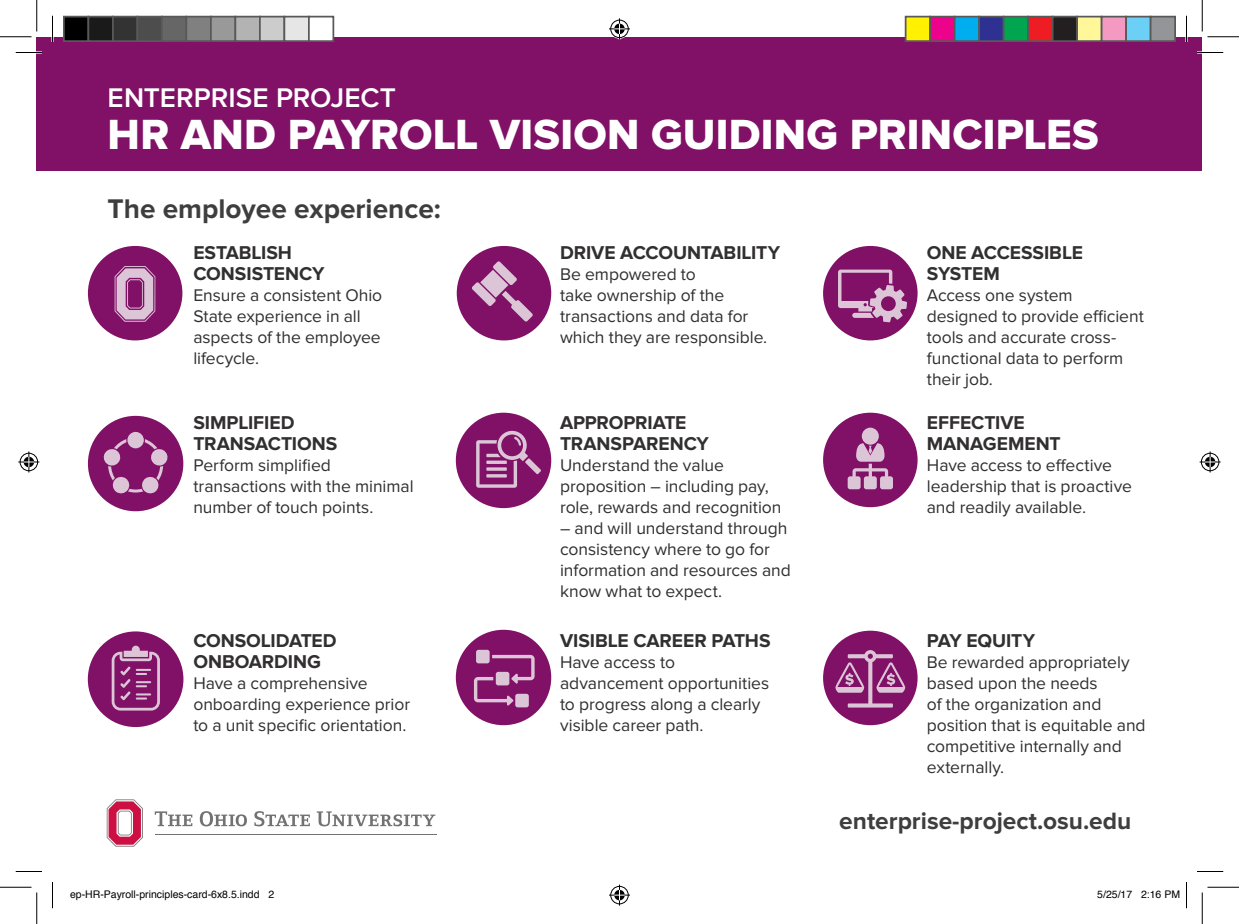
<style>
.page{position:relative;width:1239px;height:924px;background:#fff}
.page>*{position:absolute;margin:0;border:0;box-sizing:border-box;transform-origin:0 0}
.t1{font:43.75px "Proxima Nova Extrabld";letter-spacing:.005em;color:#fff}
.t2{font:700 28px "Proxima Nova";color:#3e3e3f}
.t3{font:600 28px "Proxima Nova";color:#fff}
.t4{font:700 24.5px "Proxima Nova";color:#3e3e3f}
.t5{font:700 19.25px/21px "Proxima Nova";letter-spacing:-.005em;color:#312f30}
.t6{font:17.5px/21px "Proxima Nova";letter-spacing:-.005em;color:#312f30}
.t7{font:10.5px "Helvetica";color:#000}
</style>
<div class="page">
<div style="left:37px;top:37px;width:1165px;height:134px;background:#811067"></div>
<hr style="left:155px;top:834px;width:281px;height:1px;background:#717271">
<svg style="left:107px;top:799px;width:36px;height:48px"></svg>
<svg style="left:155px;top:811px;width:37px;height:15px"></svg>
<svg style="left:200px;top:811px;width:47px;height:15px"></svg>
<svg style="left:254px;top:811px;width:56px;height:15px"></svg>
<svg style="left:317px;top:811px;width:118px;height:15px"></svg>
<div style="left:88px;top:246px;width:94px;height:94px;background:#811067;border-radius:50%"></div>
<svg style="left:115px;top:266px;width:40px;height:56px"></svg>
<div style="left:457px;top:246px;width:94px;height:94px;background:#811067;border-radius:50%"></div>
<svg style="left:472px;top:261px;width:61px;height:61px"></svg>
<div style="left:823px;top:246px;width:95px;height:94px;background:#811067;border-radius:50%"></div>
<svg style="left:838px;top:270px;width:69px;height:52px"></svg>
<div style="left:88px;top:416px;width:95px;height:95px;background:#811067;border-radius:50%"></div>
<div style="left:127px;top:432px;width:17px;height:16px;background:#dbc5d6;border-radius:50%"></div>
<svg style="left:103px;top:439px;width:65px;height:55px"></svg>
<div style="left:456px;top:413px;width:95px;height:95px;background:#811067;border-radius:50%"></div>
<svg style="left:476px;top:429px;width:65px;height:59px"></svg>
<div style="left:823px;top:413px;width:95px;height:94px;background:#811067;border-radius:50%"></div>
<div style="left:862px;top:428px;width:17px;height:17px;background:#dbc5d6;border-radius:50%"></div>
<svg style="left:848px;top:443px;width:45px;height:46px"></svg>
<div style="left:823px;top:631px;width:95px;height:94px;background:#811067;border-radius:50%"></div>
<svg style="left:835px;top:650px;width:70px;height:58px"></svg>
<div style="left:456px;top:630px;width:95px;height:95px;background:#811067;border-radius:50%"></div>
<div style="left:515px;top:694px;width:14px;height:13px;background:#dbc5d6;border-radius:2px"></div>
<div style="left:476px;top:650px;width:14px;height:13px;background:#dbc5d6;border-radius:2px"></div>
<svg style="left:474px;top:655px;width:61px;height:51px"></svg>
<div style="left:88px;top:631px;width:95px;height:96px;background:#811067;border-radius:50%"></div>
<svg style="left:112px;top:646px;width:48px;height:65px"></svg>
<hr style="left:16px;top:51px;width:26px;height:3px;background:#fff">
<hr style="left:1197px;top:51px;width:26px;height:3px;background:#fff">
<hr style="left:51px;top:16px;width:3px;height:26px;background:#fff">
<hr style="left:1185px;top:16px;width:3px;height:26px;background:#fff">
<svg style="left:16px;top:52px;width:26px;height:1px"></svg>
<svg style="left:1197px;top:52px;width:26px;height:1px"></svg>
<svg style="left:16px;top:871px;width:26px;height:1px"></svg>
<svg style="left:1197px;top:871px;width:26px;height:1px"></svg>
<svg style="left:52px;top:16px;width:1px;height:26px"></svg>
<svg style="left:52px;top:882px;width:1px;height:26px"></svg>
<svg style="left:1186px;top:16px;width:1px;height:26px"></svg>
<svg style="left:1186px;top:882px;width:1px;height:26px"></svg>
<hr style="left:0;top:36px;width:32px;height:1px;background:#000">
<hr style="left:1208px;top:36px;width:31px;height:1px;background:#000">
<hr style="left:0;top:887px;width:32px;height:1px;background:#000">
<hr style="left:1208px;top:887px;width:31px;height:1px;background:#000">
<hr style="left:36px;top:0;width:1px;height:32px;background:#000">
<hr style="left:36px;top:892px;width:1px;height:32px;background:#000">
<hr style="left:1202px;top:0;width:1px;height:32px;background:#000">
<hr style="left:1202px;top:892px;width:1px;height:32px;background:#000">
<svg style="left:609px;top:18px;width:21px;height:21px"></svg>
<svg style="left:609px;top:885px;width:21px;height:21px"></svg>
<svg style="left:18px;top:452px;width:21px;height:20px"></svg>
<svg style="left:1200px;top:452px;width:21px;height:20px"></svg>
<div style="left:64px;top:17px;width:24px;height:24px;background:#000"></div>
<div style="left:63px;top:16px;width:26px;height:26px;border:2px solid #595959"></div>
<div style="left:88px;top:17px;width:25px;height:24px;background:#1a1a1a"></div>
<div style="left:88px;top:16px;width:26px;height:26px;border:2px solid #595959"></div>
<div style="left:113px;top:17px;width:24px;height:24px;background:#333"></div>
<div style="left:112px;top:16px;width:26px;height:26px;border:2px solid #595959"></div>
<div style="left:137px;top:17px;width:25px;height:24px;background:#4d4d4d"></div>
<div style="left:136px;top:16px;width:27px;height:26px;border:2px solid #595959"></div>
<div style="left:162px;top:17px;width:24px;height:24px;background:#666"></div>
<div style="left:161px;top:16px;width:26px;height:26px;border:2px solid #595959"></div>
<div style="left:186px;top:17px;width:25px;height:24px;background:#808080"></div>
<div style="left:186px;top:16px;width:26px;height:26px;border:2px solid #595959"></div>
<div style="left:211px;top:17px;width:24px;height:24px;background:#999"></div>
<div style="left:210px;top:16px;width:26px;height:26px;border:2px solid #595959"></div>
<div style="left:235px;top:17px;width:25px;height:24px;background:#b3b3b3"></div>
<div style="left:234px;top:16px;width:27px;height:26px;border:2px solid #595959"></div>
<div style="left:260px;top:17px;width:24px;height:24px;background:#ccc"></div>
<div style="left:259px;top:16px;width:26px;height:26px;border:2px solid #595959"></div>
<div style="left:284px;top:17px;width:25px;height:24px;background:#e6e6e6"></div>
<div style="left:284px;top:16px;width:26px;height:26px;border:2px solid #595959"></div>
<div style="left:309px;top:17px;width:24px;height:24px;background:#fff"></div>
<div style="left:308px;top:16px;width:26px;height:26px;border:2px solid #595959"></div>
<div style="left:906px;top:17px;width:24px;height:24px;background:#fff101"></div>
<div style="left:905px;top:16px;width:26px;height:26px;border:2px solid #595959"></div>
<div style="left:930px;top:17px;width:25px;height:24px;background:#ed028c"></div>
<div style="left:929px;top:16px;width:27px;height:26px;border:2px solid #595959"></div>
<div style="left:955px;top:17px;width:24px;height:24px;background:#00aeef"></div>
<div style="left:954px;top:16px;width:26px;height:26px;border:2px solid #595959"></div>
<div style="left:979px;top:17px;width:25px;height:24px;background:#2e3092"></div>
<div style="left:978px;top:16px;width:26px;height:26px;border:2px solid #595959"></div>
<div style="left:1004px;top:17px;width:24px;height:24px;background:#00a54f"></div>
<div style="left:1003px;top:16px;width:26px;height:26px;border:2px solid #595959"></div>
<div style="left:1028px;top:17px;width:25px;height:24px;background:#ee1d23"></div>
<div style="left:1027px;top:16px;width:27px;height:26px;border:2px solid #595959"></div>
<div style="left:1053px;top:17px;width:24px;height:24px;background:#231f20"></div>
<div style="left:1052px;top:16px;width:26px;height:26px;border:2px solid #595959"></div>
<div style="left:1077px;top:17px;width:25px;height:24px;background:#fff79a"></div>
<div style="left:1076px;top:16px;width:26px;height:26px;border:2px solid #595959"></div>
<div style="left:1102px;top:17px;width:24px;height:24px;background:#f499c2"></div>
<div style="left:1101px;top:16px;width:26px;height:26px;border:2px solid #595959"></div>
<div style="left:1126px;top:17px;width:25px;height:24px;background:#6bcff6"></div>
<div style="left:1125px;top:16px;width:27px;height:26px;border:2px solid #595959"></div>
<div style="left:1151px;top:17px;width:24px;height:24px;background:#939598"></div>
<div style="left:1150px;top:16px;width:26px;height:26px;border:2px solid #595959"></div>
<p class="t3" style="left:108px;top:81px;width:290px">ENTERPRISE PROJECT</p>
<p class="t1" style="left:108px;top:109px;width:993px">HR AND PAYROLL VISION GUIDING PRINCIPLES</p>
<p class="t2" style="left:108px;top:193px;width:335px">The employee experience:</p>
<p class="t5" style="left:193px;top:243px;width:133px">ESTABLISH<br>CONSISTENCY</p>
<p class="t6" style="left:193px;top:285px;width:190px">Ensure a consistent Ohio<br>State experience in all aspects of the employee lifecycle.</p>
<p class="t5" style="left:193px;top:413px;width:145px">SIMPLIFIED<br>TRANSACTIONS</p>
<p class="t6" style="left:193px;top:455px;width:222px">Perform simplified transactions with the minimal number of touch points.</p>
<p class="t5" style="left:193px;top:630px;width:145px">CONSOLIDATED<br>ONBOARDING</p>
<p class="t6" style="left:193px;top:673px;width:218px">Have a comprehensive onboarding experience prior to a unit specific orientation.</p>
<p class="t5" style="left:560px;top:243px;width:222px">DRIVE ACCOUNTABILITY</p>
<p class="t6" style="left:560px;top:264px;width:209px">Be empowered to<br>take ownership of the transactions and data for which they are responsible.</p>
<p class="t5" style="left:560px;top:413px;width:150px">APPROPRIATE<br>TRANSPARENCY</p>
<p class="t6" style="left:560px;top:455px;width:223px">Understand the value proposition – including pay, role, rewards and recognition</p>
<p class="t6" style="left:560px;top:518px;width:232px">– and will understand through consistency where to go for information and resources and know what to expect.</p>
<p class="t5" style="left:560px;top:630px;width:212px">VISIBLE CAREER PATHS</p>
<p class="t6" style="left:560px;top:652px;width:211px">Have access to advancement opportunities to progress along a clearly visible career path.</p>
<p class="t5" style="left:927px;top:243px;width:158px">ONE ACCESSIBLE<br>SYSTEM</p>
<p class="t6" style="left:927px;top:285px;width:219px">Access one system designed to provide efficient tools and accurate cross&shy;functional data to perform their job.</p>
<p class="t5" style="left:927px;top:413px;width:135px">EFFECTIVE<br>MANAGEMENT</p>
<p class="t6" style="left:927px;top:455px;width:207px">Have access to effective leadership that is proactive and readily available.</p>
<p class="t5" style="left:927px;top:630px;width:110px">PAY EQUITY</p>
<p class="t6" style="left:927px;top:652px;width:220px">Be rewarded appropriately based upon the needs<br>of the organization and position that is equitable and competitive internally and externally.</p>
<p class="t4" style="left:839px;top:806px;width:294px">enterprise-project.osu.edu</p>
<p class="t7" style="left:70px;top:886px;width:206px">ep-HR-Payroll-principles-card-6x8.5.indd 2</p>
<p class="t7" style="left:1097px;top:886px;width:84px">5/25/17 2:16 PM</p>
</div>
